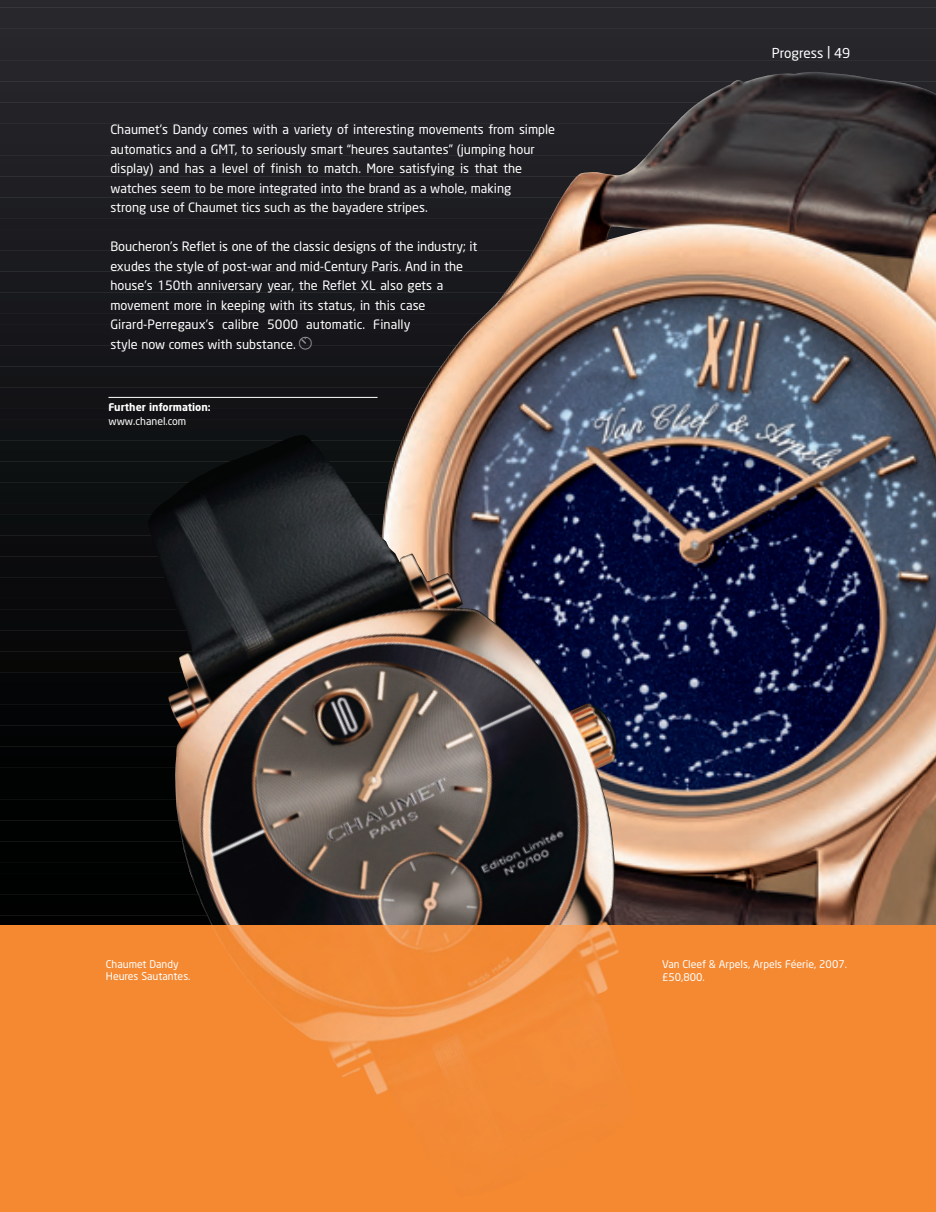
<style>
.page{position:relative;width:936px;height:1212px;background:#fff}
.page>*{position:absolute;margin:0;border:0;box-sizing:border-box;transform-origin:0 0}
.t1{font:13.5px "Neo Sans";color:#fff}
.t2{font:12.75px/19.5px "Neo Sans";color:#fff}
.t3{font:10.5px/12.6px "Neo Sans";color:#fff}
.t4{font:700 10.5px "Neo Sans";color:#fff}
.s1{font-family:"QP";color:#999b9e}
</style>
<div class="page">
<div style="left:0;top:0;width:935px;height:10px;background:#29282d"></div>
<div style="left:0;top:5px;width:935px;height:16px;background:#28272c"></div>
<div style="left:0;top:16px;width:935px;height:15px;background:#27272c"></div>
<div style="left:0;top:26px;width:935px;height:16px;background:#28272c"></div>
<div style="left:0;top:37px;width:935px;height:15px;background:#27262b"></div>
<div style="left:0;top:47px;width:935px;height:16px;background:#26252a"></div>
<div style="left:0;top:58px;width:935px;height:15px;background:#26252a"></div>
<div style="left:0;top:68px;width:935px;height:16px;background:#26252a"></div>
<div style="left:0;top:79px;width:935px;height:15px;background:#242429"></div>
<div style="left:0;top:90px;width:935px;height:15px;background:#242328"></div>
<div style="left:0;top:100px;width:935px;height:16px;background:#232227"></div>
<div style="left:0;top:111px;width:935px;height:15px;background:#232227"></div>
<div style="left:0;top:121px;width:935px;height:16px;background:#222126"></div>
<div style="left:0;top:132px;width:935px;height:15px;background:#212126"></div>
<div style="left:0;top:142px;width:935px;height:16px;background:#202025"></div>
<div style="left:0;top:153px;width:935px;height:15px;background:#202025"></div>
<div style="left:0;top:163px;width:935px;height:16px;background:#202024"></div>
<div style="left:0;top:174px;width:935px;height:15px;background:#1f1f23"></div>
<div style="left:0;top:185px;width:935px;height:15px;background:#1f1e23"></div>
<div style="left:0;top:195px;width:935px;height:16px;background:#1d1e22"></div>
<div style="left:0;top:206px;width:935px;height:15px;background:#1d1d21"></div>
<div style="left:0;top:216px;width:935px;height:16px;background:#1c1c20"></div>
<div style="left:0;top:227px;width:935px;height:15px;background:#1c1c20"></div>
<div style="left:0;top:237px;width:935px;height:16px;background:#1b1b1f"></div>
<div style="left:0;top:248px;width:935px;height:15px;background:#1b1b1f"></div>
<div style="left:0;top:258px;width:935px;height:16px;background:#1a1b1e"></div>
<div style="left:0;top:269px;width:935px;height:15px;background:#19191d"></div>
<div style="left:0;top:280px;width:935px;height:15px;background:#18191d"></div>
<div style="left:0;top:290px;width:935px;height:16px;background:#18191c"></div>
<div style="left:0;top:301px;width:935px;height:15px;background:#18181c"></div>
<div style="left:0;top:311px;width:935px;height:16px;background:#17171b"></div>
<div style="left:0;top:322px;width:935px;height:15px;background:#17171b"></div>
<div style="left:0;top:332px;width:935px;height:16px;background:#16161a"></div>
<div style="left:0;top:343px;width:935px;height:15px;background:#16161a"></div>
<div style="left:0;top:353px;width:935px;height:16px;background:#141519"></div>
<div style="left:0;top:364px;width:935px;height:15px;background:#141518"></div>
<div style="left:0;top:375px;width:935px;height:15px;background:#141417"></div>
<div style="left:0;top:385px;width:935px;height:16px;background:#131317"></div>
<div style="left:0;top:396px;width:935px;height:15px;background:#131316"></div>
<div style="left:0;top:406px;width:935px;height:16px;background:#121216"></div>
<div style="left:0;top:417px;width:935px;height:15px;background:#121215"></div>
<div style="left:0;top:427px;width:935px;height:16px;background:#0f1214"></div>
<svg style="left:0;top:438px;width:380px;height:10px"></svg>
<div style="left:0;top:448px;width:935px;height:16px;background:#0e1112"></div>
<div style="left:0;top:459px;width:935px;height:15px;background:#0e1112"></div>
<div style="left:0;top:470px;width:935px;height:15px;background:#0d1011"></div>
<svg style="left:0;top:480px;width:380px;height:11px;fill:#0d1011"></svg>
<svg style="left:0;top:491px;width:380px;height:10px;background:#141718"></svg>
<svg style="left:0;top:501px;width:380px;height:11px;background:#171a1c"></svg>
<svg style="left:0;top:512px;width:380px;height:10px;background:#1a1e20"></svg>
<svg style="left:0;top:522px;width:380px;height:11px;background:#1c1f21"></svg>
<svg style="left:0;top:533px;width:380px;height:10px;background:#1e2123"></svg>
<svg style="left:0;top:543px;width:380px;height:11px;background:#1c1e21"></svg>
<svg style="left:0;top:554px;width:215px;height:11px;background:#101114"></svg>
<svg style="left:0;top:565px;width:215px;height:10px;background:#0e0f12"></svg>
<svg style="left:0;top:575px;width:215px;height:11px;background:#0e0f12"></svg>
<svg style="left:0;top:586px;width:215px;height:10px;background:#0c0d10"></svg>
<svg style="left:0;top:596px;width:215px;height:11px;background:#0c0d10"></svg>
<svg style="left:0;top:607px;width:215px;height:10px;background:#0c0d10"></svg>
<div style="left:0;top:617px;width:935px;height:16px;background:#08090b"></div>
<svg style="left:0;top:628px;width:215px;height:10px"></svg>
<div style="left:0;top:638px;width:935px;height:16px;background:#070807"></div>
<svg style="left:0;top:649px;width:215px;height:11px;fill:#070807"></svg>
<svg style="left:0;top:660px;width:215px;height:10px;background:#171613"></svg>
<svg style="left:0;top:670px;width:215px;height:11px;background:#10100f"></svg>
<div style="left:0;top:681px;width:935px;height:15px;background:#030506"></div>
<svg style="left:0;top:691px;width:215px;height:11px;fill:#030506"></svg>
<svg style="left:0;top:702px;width:215px;height:10px;background:#211d1a"></svg>
<svg style="left:0;top:712px;width:215px;height:11px;background:#261e1a"></svg>
<svg style="left:0;top:723px;width:215px;height:10px;background:#221e1b"></svg>
<svg style="left:0;top:733px;width:215px;height:11px;background:#25211d"></svg>
<svg style="left:0;top:744px;width:215px;height:11px;background:#2b241f"></svg>
<svg style="left:0;top:755px;width:215px;height:10px;background:#27211b"></svg>
<svg style="left:0;top:765px;width:215px;height:11px;background:#27201a"></svg>
<svg style="left:0;top:776px;width:215px;height:10px;background:#261e18"></svg>
<svg style="left:0;top:786px;width:215px;height:11px;background:#241d17"></svg>
<svg style="left:0;top:797px;width:215px;height:10px;background:#221c17"></svg>
<svg style="left:0;top:807px;width:215px;height:11px;background:#1f1814"></svg>
<svg style="left:0;top:818px;width:215px;height:10px;background:#1e1814"></svg>
<svg style="left:0;top:828px;width:215px;height:11px;background:#191410"></svg>
<svg style="left:0;top:839px;width:215px;height:11px;background:#16120f"></svg>
<div style="left:0;top:850px;width:935px;height:15px;background:#000101"></div>
<div style="left:0;top:860px;width:935px;height:16px;background:#000101"></div>
<div style="left:0;top:871px;width:935px;height:15px;background:#000101"></div>
<div style="left:0;top:881px;width:935px;height:16px;background:#000101"></div>
<div style="left:0;top:892px;width:935px;height:15px;background:#000101"></div>
<div style="left:0;top:902px;width:935px;height:16px;background:#000100"></div>
<div style="left:0;top:913px;width:935px;height:15px;background:#000100"></div>
<img style="left:380px;top:72px;width:555px;height:853px">
<div style="left:0;top:925px;width:935px;height:287px;background:#f58932"></div>
<img style="left:215px;top:553px;width:419px;height:372px">
<img style="left:211px;top:925px;width:408px;height:170px">
<hr style="left:108px;top:397px;width:269px;height:1px;background:#fff">
<p class="t2" style="left:110px;top:120px;width:446px">Chaumet’s Dandy comes with a variety of interesting movements from simple automatics and a GMT, to seriously smart “heures sautantes” (jumping hour display) and has a level of finish to match. More satisfying is that the watches seem to be more integrated into the brand as a whole, making<br>strong use of Chaumet tics such as the bayadere stripes.</p>
<p class="t2" style="left:110px;top:237px;width:368px">Boucheron’s Reflet is one of the classic designs of the industry; it exudes the style of post-war and mid-Century Paris. And in the house’s 150th anniversary year, the Reflet XL also gets a movement more in keeping with its status, in this case Girard-Perregaux’s calibre 5000 automatic. Finally<br>style now comes with substance. <span class="s1">8</span></p>
<p class="t4" style="left:108px;top:403px;width:104px">Further information:</p>
<p class="t3" style="left:108px;top:415px;width:79px">www.chanel.com</p>
<p class="t1" style="left:771px;top:47px;width:80px">Progress | 49</p>
<p class="t3" style="left:106px;top:958px;width:86px">Chaumet Dandy<br>Heures Sautantes.</p>
<p class="t3" style="left:662px;top:959px;width:186px">Van Cleef &amp; Arpels, Arpels Féerie, 2007. £50,800.</p>
</div>
